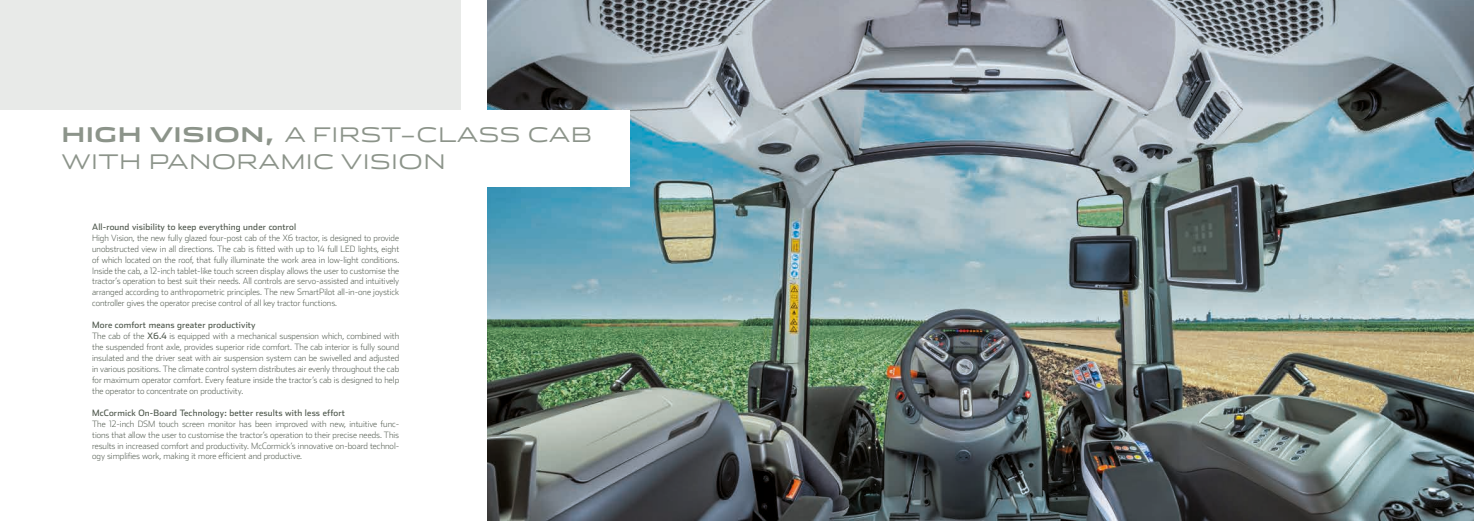
<style>
.page{position:relative;width:1474px;height:521px;background:#fff}
.page>*{position:absolute;margin:0;border:0;box-sizing:border-box;transform-origin:0 0}
.t1{font:300 20.12px/26.2px "Stainless Ext";letter-spacing:.02em;color:#8c948a}
.t2{font:200 8.75px/10.9px "Stainless";color:#525b50;text-align:justify}
.t3{font:8.75px "Stainless";letter-spacing:.02em;color:#525b50}
.s1{font-weight:700}
.s2{font-weight:400}
</style>
<div class="page">
<img style="left:487px;top:0;width:986px;height:521px">
<div style="left:61px;top:110px;width:568px;height:76px;background:#fff"></div>
<div style="left:0;top:0;width:460px;height:109px;background:#e8eae8"></div>
<h1 class="t1" style="left:61px;top:122px;width:532px"><span class="s1">HIGH VISION,</span> A FIRST-CLASS CAB<br>WITH PANORAMIC VISION</h1>
<p class="t3" style="left:92px;top:221px;width:206px">All-round visibility to keep everything under control</p>
<p class="t2" style="left:92px;top:232px;width:308px">High Vision, the new fully glazed four-post cab of the X6 tractor, is designed to provide unobstructed view in all directions. The cab is fitted with up to 14 full LED lights, eight of which located on the roof, that fully illuminate the work area in low-light conditions.<br>Inside the cab, a 12-inch tablet-like touch screen display allows the user to customise the tractor’s operation to best suit their needs. All controls are servo-assisted and intuitively arranged according to anthropometric principles. The new SmartPilot all-in-one joystick controller gives the operator precise control of all key tractor functions.</p>
<p class="t2" style="left:92px;top:320px;width:308px;text-align:left"><span class="s2">More comfort means greater productivity<br></span>The cab of the <span class="s2">X6.4</span> is equipped with a mechanical suspension which, combined with the suspended front axle, provides superior ride comfort. The cab interior is fully sound insulated and the driver seat with air suspension system can be swivelled and adjusted in various positions. The climate control system distributes air evenly throughout the cab for maximum operator comfort. Every feature inside the tractor’s cab is designed to help the operator to concentrate on productivity.</p>
<p class="t3" style="left:92px;top:407px;width:254px">McCormick On-Board Technology: better results with less effort</p>
<p class="t2" style="left:92px;top:418px;width:308px">The 12-inch DSM touch screen monitor has been improved with new, intuitive func&shy;tions that allow the user to customise the tractor’s operation to their precise needs. This results in increased comfort and productivity. McCormick’s innovative on-board technol&shy;ogy simplifies work, making it more efficient and productive.</p>
</div>
